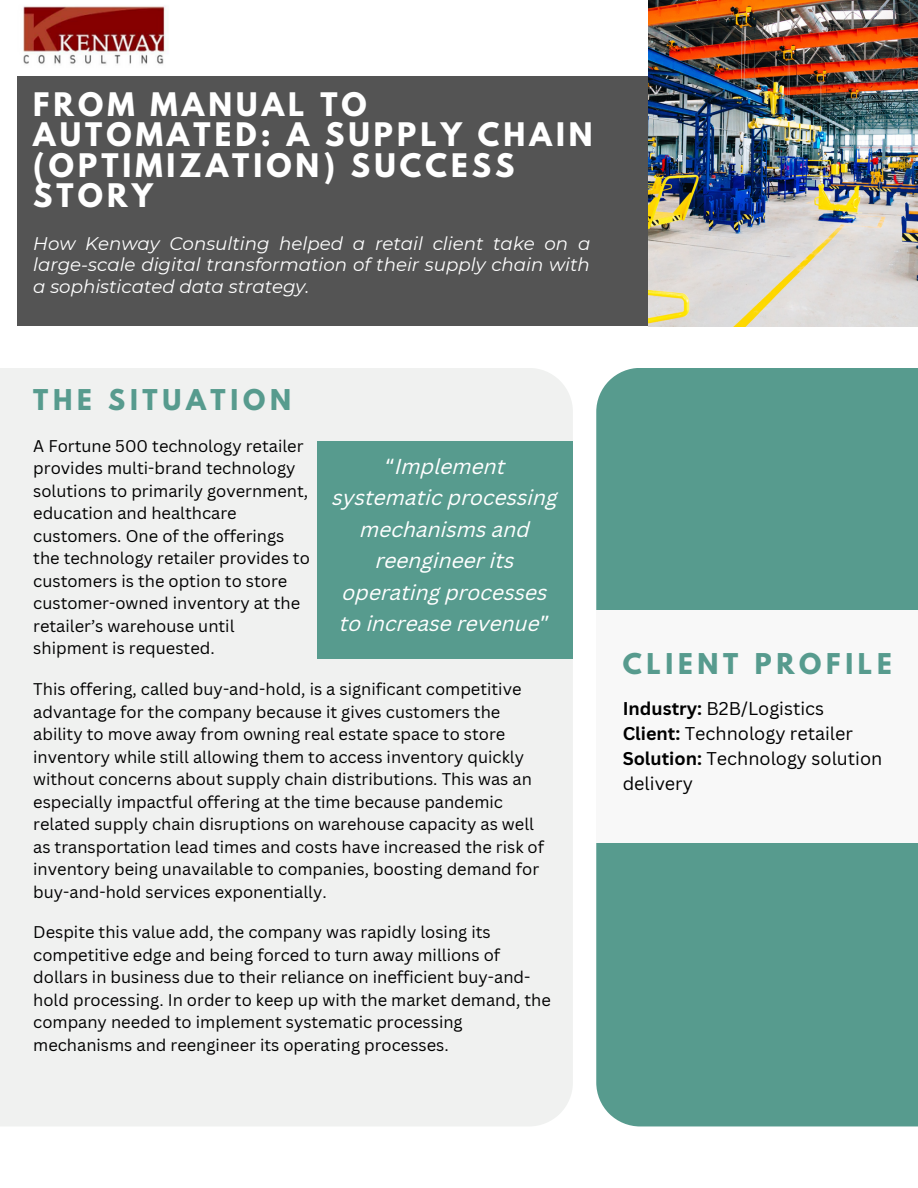
<style>
.page{position:relative;width:918px;height:1188px;background:#fff}
.page>*{position:absolute;margin:0;border:0;box-sizing:border-box;transform-origin:0 0}
.t1{font:700 28.8px/30.3px "League Spartan";letter-spacing:.14em;color:#fff}
.t2{font:700 25.35px "League Spartan";letter-spacing:.185em;color:#579b8e}
.t3{font:italic 21px/31.5px "Canva Sans";color:#fff;text-align:center}
.t4{font:italic 18.3px/21.3px "Montserrat";color:#fff;text-align:justify}
.t5{font:18px/24.8px "Canva Sans";color:#000}
.t6{font:16.5px/22.5px "Canva Sans";color:#000}
.s1{font-family:"Noto Sans Gurmukhi";font-style:normal}
.s2{font-weight:700}
</style>
<div class="page">
<div style="left:18px;top:77px;width:650px;height:249px;background:#545454"></div>
<img style="left:648px;top:0;width:270px;height:326px">
<div style="left:596px;top:368px;width:322px;height:758px;background:#579b8e"></div>
<div style="left:596px;top:611px;width:322px;height:232px;background:#f8f8f8"></div>
<img style="left:23px;top:5px;width:143px;height:59px">
<div style="left:0;top:368px;width:573px;height:758px;background:#f0f1f0"></div>
<div style="left:317px;top:441px;width:256px;height:217px;background:#579b8e"></div>
<p class="t1" style="left:33px;top:93px;width:561px">FROM MANUAL TO<br>AUTOMATED: A SUPPLY CHAIN (OPTIMIZATION) SUCCESS<br>STORY</p>
<p class="t4" style="left:33px;top:233px;width:559px">How Kenway Consulting helped a retail client take on a large-scale digital transformation of their supply chain with a sophisticated data strategy.</p>
<p class="t2" style="left:33px;top:388px;width:259px">THE SITUATION</p>
<p class="t6" style="left:33px;top:434px;width:278px">A Fortune 500 technology retailer provides multi-brand technology solutions to primarily government, education and healthcare customers. One of the offerings the technology retailer provides to customers is the option to store customer-owned inventory at the retailer’s warehouse until shipment is requested.</p>
<p class="t3" style="left:332px;top:453px;width:227px"><span class="s1">“</span>Implement systematic processing mechanisms and reengineer its operating processes to increase revenue<span class="s1">”</span></p>
<p class="t6" style="left:33px;top:677px;width:512px">This offering, called buy-and-hold, is a significant competitive advantage for the company because it gives customers the ability to move away from owning real estate space to store inventory while still allowing them to access inventory quickly without concerns about supply chain distributions. This was an especially impactful offering at the time because pandemic related supply chain disruptions on warehouse capacity as well as transportation lead times and costs have increased the risk of inventory being unavailable to companies, boosting demand for buy-and-hold services exponentially.</p>
<p class="t6" style="left:33px;top:920px;width:519px">Despite this value add, the company was rapidly losing its competitive edge and being forced to turn away millions of dollars in business due to their reliance on inefficient buy-and&shy;hold processing. In order to keep up with the market demand, the company needed to implement systematic processing mechanisms and reengineer its operating processes.</p>
<p class="t2" style="left:623px;top:651px;width:271px">CLIENT PROFILE</p>
<p class="t5" style="left:623px;top:696px;width:203px"><span class="s2">Industry:</span> B2B/Logistics</p>
<p class="t5" style="left:623px;top:721px;width:232px"><span class="s2">Client:</span> Technology retailer</p>
<p class="t5" style="left:623px;top:745px;width:261px"><span class="s2">Solution:</span> Technology solution delivery</p>
</div>
